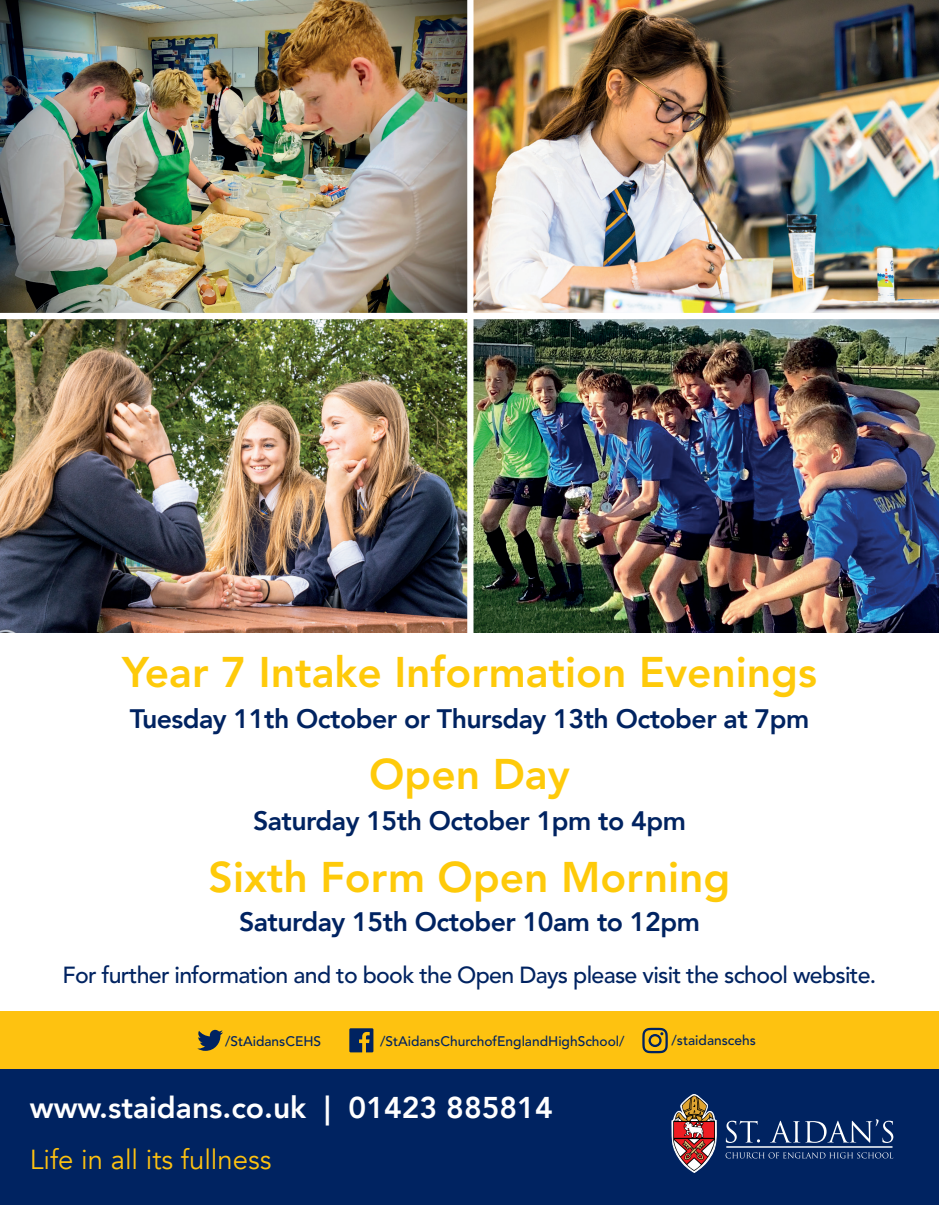
<style>
.page{position:relative;width:939px;height:1205px;background:#fff}
.page>*{position:absolute;margin:0;border:0;box-sizing:border-box;transform-origin:0 0}
.t1{font:800 42.5px "Avenir LT";color:#feca0a}
.t2{font:800 30px "Avenir";color:#fff}
.t3{font:27.5px "Avenir";color:#fec210}
.t4{font:800 26.62px "Avenir";letter-spacing:-.02em;color:#002361}
.t5{font:500 23.12px "Avenir LT";letter-spacing:-.03em;color:#002361}
.t6{font:500 13.75px "Avenir LT";color:#002361}
</style>
<div class="page">
<div style="left:0;top:1011px;width:939px;height:58px;background:#fec210"></div>
<div style="left:0;top:1069px;width:939px;height:136px;background:#002361"></div>
<img style="left:0;top:0;width:467px;height:313px">
<img style="left:473px;top:319px;width:466px;height:313px">
<img style="left:473px;top:0;width:466px;height:313px">
<img style="left:0;top:319px;width:467px;height:313px">
<svg style="left:349px;top:1028px;width:24px;height:24px"></svg>
<svg style="left:197px;top:1030px;width:26px;height:21px"></svg>
<svg style="left:642px;top:1028px;width:26px;height:25px"></svg>
<svg style="left:726px;top:1152px;width:166px;height:6px"></svg>
<hr style="left:726px;top:1147px;width:166px;height:1px;background:#fff">
<svg style="left:726px;top:1120px;width:34px;height:23px"></svg>
<svg style="left:770px;top:1119px;width:123px;height:24px"></svg>
<svg style="left:672px;top:1094px;width:45px;height:79px"></svg>
<h1 class="t1" style="left:122px;top:647px;width:696px">Year 7 Intake Information Evenings</h1>
<p class="t4" style="left:130px;top:697px;width:681px">Tuesday 11th October or Thursday 13th October at 7pm</p>
<h1 class="t1" style="left:369px;top:749px;width:202px">Open Day</h1>
<p class="t4" style="left:253px;top:800px;width:434px">Saturday 15th October 1pm to 4pm</p>
<h1 class="t1" style="left:209px;top:852px;width:523px">Sixth Form Open Morning</h1>
<p class="t4" style="left:239px;top:901px;width:462px">Saturday 15th October 10am to 12pm</p>
<p class="t5" style="left:63px;top:961px;width:815px">For further information and to book the Open Days please visit the school website.</p>
<p class="t6" style="left:225px;top:1033px;width:98px">/StAidansCEHS</p>
<p class="t6" style="left:380px;top:1033px;width:246px">/StAidansChurchofEnglandHighSchool/</p>
<p class="t6" style="left:672px;top:1032px;width:86px">/staidanscehs</p>
<p class="t2" style="left:30px;top:1084px;width:525px">www.staidans.co.uk | 01423 885814</p>
<p class="t3" style="left:30px;top:1143px;width:243px">Life in all its fullness</p>
</div>
